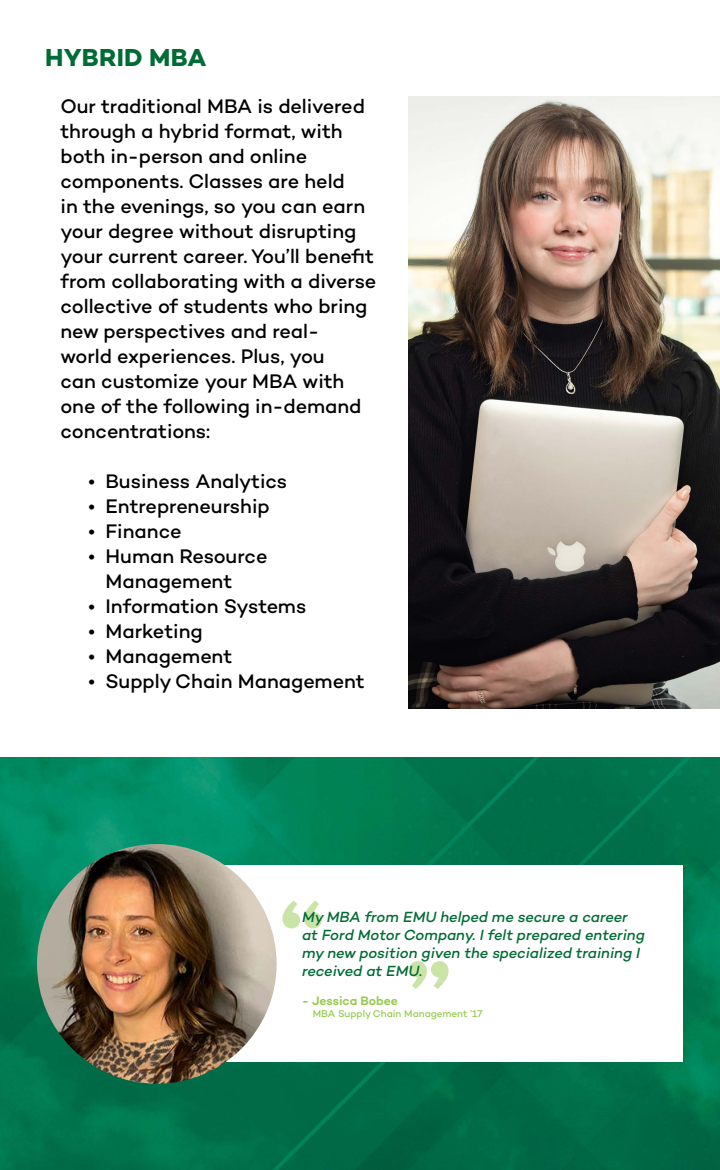
<style>
.page{position:relative;width:720px;height:1170px;background:#fff}
.page>*{position:absolute;margin:0;border:0;box-sizing:border-box;transform-origin:0 0}
.t1{font:700 84.25px "Aachen Std";color:#96ca4f}
.t2{font:700 25px "Campton";letter-spacing:.01em;color:#006b35}
.t3{font:500 20px/25px "Campton";letter-spacing:-.005em;color:#000}
.t4{font:italic 500 15px/18px "Campton";letter-spacing:-.005em;color:#006b35}
.t5{font:600 12.5px "Campton";color:#96ca4f}
.t6{font:500 10px "Campton";color:#96ca4f}
</style>
<div class="page">
<img style="left:0;top:758px;width:720px;height:412px">
<img style="left:409px;top:97px;width:311px;height:611px">
<div style="left:218px;top:866px;width:465px;height:196px;background:#fff"></div>
<img style="left:37px;top:844px;width:240px;height:240px;border-radius:120px">
<p class="t2" style="left:45px;top:42px;width:163px">HYBRID MBA</p>
<p class="t3" style="left:61px;top:94px;width:317px">Our traditional MBA is delivered through a hybrid format, with both in-person and online components. Classes are held<br>in the evenings, so you can earn your degree without disrupting your current career. You’ll benefit from collaborating with a diverse collective of students who bring new perspectives and real-<br>world experiences. Plus, you<br>can customize your MBA with one of the following in-demand concentrations:</p>
<p class="t3" style="left:89px;top:469px;width:200px">• Business Analytics</p>
<p class="t3" style="left:89px;top:494px;width:183px">• Entrepreneurship</p>
<p class="t3" style="left:89px;top:519px;width:95px">• Finance</p>
<p class="t3" style="left:106px;top:544px;width:164px;text-indent:-17px">• Human Resource<br>Management</p>
<p class="t3" style="left:89px;top:594px;width:219px">• Information Systems</p>
<p class="t3" style="left:89px;top:619px;width:116px">• Marketing</p>
<p class="t3" style="left:89px;top:644px;width:145px">• Management</p>
<p class="t3" style="left:89px;top:669px;width:278px">• Supply Chain Management</p>
<h1 class="t1" style="left:277px;top:878px;width:52px">“</h1>
<p class="t4" style="left:302px;top:908px;width:344px">My MBA from EMU helped me secure a career at Ford Motor Company. I felt prepared entering my new position given the specialized training I received at EMU.</p>
<p class="t5" style="left:302px;top:993px;width:98px">- Jessica Bobee</p>
<p class="t6" style="left:313px;top:1007px;width:171px">MBA Supply Chain Management ’17</p>
<h1 class="t1" style="left:404px;top:938px;width:52px">”</h1>
</div>
